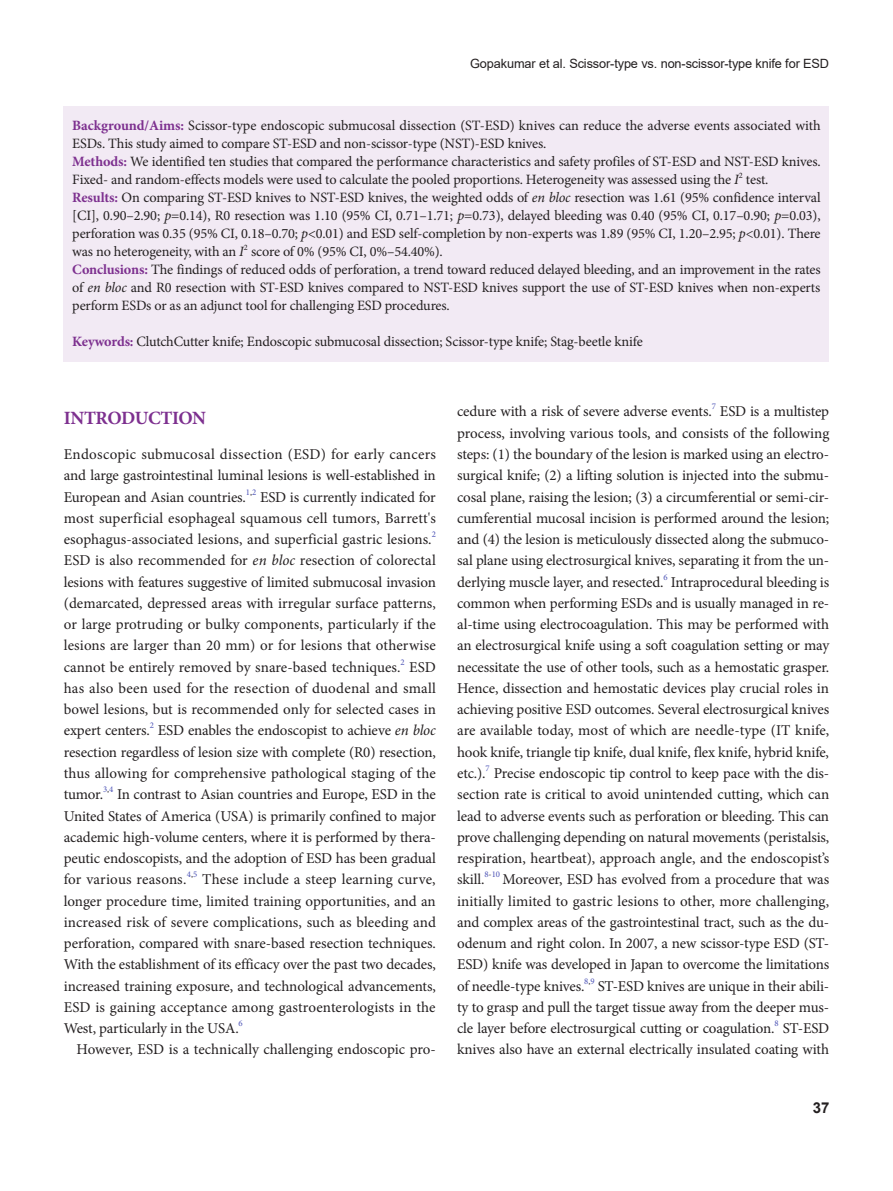
<style>
.page{position:relative;width:893px;height:1191px;background:#fff}
.page>*{position:absolute;margin:0;border:0;box-sizing:border-box;transform-origin:0 0}
.body-title{font:700 18.75px "Minion Pro";letter-spacing:-.02em;color:#7d308f}
.body{font:15px/21.3px "Minion Pro";letter-spacing:-.005em;color:#231f20;text-align:justify}
.t1{font:700 15px "Arial";color:#231f20}
.abstract{font:14.25px/18px "Minion Pro";letter-spacing:-.01em;color:#231f20}
.t2{font:12.75px "Arial";letter-spacing:-.01em;color:#231f20}
.body-2{font:8.7px "Minion Pro";color:#4a51b5}
.abstract-2{font:8.25px "Minion Pro";color:#231f20}
.s1{font-weight:700;color:#7d308f}
.s2{font-style:italic}
.s3{color:#231f20}
</style>
<div class="page">
<div style="left:64px;top:106px;width:765px;height:256px;background:#f2eaf4"></div>
<p class="t2" style="left:470px;top:54px;width:361px">Gopakumar et al. Scissor-type vs. non-scissor-type knife for ESD</p>
<p class="abstract" style="left:72px;top:117px;width:750px"><span class="s1">Background/Aims:</span> Scissor-type endoscopic submucosal dissection (ST-ESD) knives can reduce the adverse events associated with<br>ESDs. This study aimed to compare ST-ESD and non-scissor-type (NST)-ESD knives.</p>
<p class="abstract" style="left:72px;top:153px;width:750px"><span class="s1">Methods:</span> We identified ten studies that compared the performance characteristics and safety profiles of ST-ESD and NST-ESD knives.<br>Fixed- and random-effects models were used to calculate the pooled proportions. Heterogeneity was assessed using the <span class="s2">I</span></p>
<p class="abstract-2" style="left:739px;top:169px;width:5px">2</p>
<p class="abstract" style="left:746px;top:171px;width:24px">test.</p>
<p class="abstract" style="left:72px;top:189px;width:750px;text-align:justify"><span class="s1">Results:</span> On comparing ST-ESD knives to NST-ESD knives, the weighted odds of <span class="s2">en bloc</span> resection was 1.61 (95% confidence interval [CI], 0.90–2.90; <span class="s2">p</span>=0.14), R0 resection was 1.10 (95% CI, 0.71–1.71; <span class="s2">p</span>=0.73), delayed bleeding was 0.40 (95% CI, 0.17–0.90; <span class="s2">p</span>=0.03), perforation was 0.35 (95% CI, 0.18–0.70; <span class="s2">p</span>&lt;0.01) and ESD self-completion by non-experts was 1.89 (95% CI, 1.20–2.95; <span class="s2">p</span>&lt;0.01). There was no heterogeneity, with an <span class="s2">I</span></p>
<p class="abstract-2" style="left:244px;top:241px;width:5px">2</p>
<p class="abstract" style="left:251px;top:243px;width:193px">score of 0% (95% CI, 0%–54.40%).</p>
<p class="abstract" style="left:72px;top:261px;width:750px;text-align:justify"><span class="s1">Conclusions:</span> The findings of reduced odds of perforation, a trend toward reduced delayed bleeding, and an improvement in the rates of <span class="s2">en bloc</span> and R0 resection with ST-ESD knives compared to NST-ESD knives support the use of ST-ESD knives when non-experts perform ESDs or as an adjunct tool for challenging ESD procedures.</p>
<p class="abstract" style="left:72px;top:333px;width:572px"><span class="s1">Keywords:</span> ClutchCutter knife; Endoscopic submucosal dissection; Scissor-type knife; Stag-beetle knife</p>
<p class="body-title" style="left:64px;top:404px;width:144px">INTRODUCTION</p>
<p class="body" style="left:64px;top:443px;width:374px">Endoscopic submucosal dissection (ESD) for early cancers and large gastrointestinal luminal lesions is well-established in European and Asian countries.</p>
<p class="body-2" style="left:246px;top:486px;width:12px">1<span class="s3">,</span>2</p>
<p class="body" style="left:64px;top:486px;width:374px;text-indent:196px">ESD is currently indicated for most superficial esophageal squamous cell tumors, Barrett's esophagus-associated lesions, and superficial gastric lesions.</p>
<p class="body-2" style="left:432px;top:528px;width:6px">2</p>
<p class="body" style="left:64px;top:550px;width:374px">ESD is also recommended for <span class="s2">en bloc</span> resection of colorectal lesions with features suggestive of limited submucosal invasion (demarcated, depressed areas with irregular surface patterns, or large protruding or bulky components, particularly if the lesions are larger than 20 mm) or for lesions that otherwise cannot be entirely removed by snare-based techniques.</p>
<p class="body-2" style="left:400px;top:656px;width:6px">2</p>
<p class="body" style="left:64px;top:656px;width:374px;text-indent:345px">ESD has also been used for the resection of duodenal and small bowel lesions, but is recommended only for selected cases in expert centers.</p>
<p class="body-2" style="left:150px;top:720px;width:6px">2</p>
<p class="body" style="left:64px;top:720px;width:374px;text-indent:94px">ESD enables the endoscopist to achieve <span class="s2">en bloc </span>resection regardless of lesion size with complete (R0) resection, thus allowing for comprehensive pathological staging of the tumor.</p>
<p class="body-2" style="left:103px;top:783px;width:12px">3<span class="s3">,</span>4</p>
<p class="body" style="left:64px;top:784px;width:374px;text-indent:53px">In contrast to Asian countries and Europe, ESD in the United States of America (USA) is primarily confined to major academic high-volume centers, where it is performed by thera&shy;peutic endoscopists, and the adoption of ESD has been gradual for various reasons.</p>
<p class="body-2" style="left:187px;top:868px;width:12px">4<span class="s3">,</span>5</p>
<p class="body" style="left:64px;top:869px;width:374px;text-indent:138px">These include a steep learning curve, longer procedure time, limited training opportunities, and an increased risk of severe complications, such as bleeding and perforation, compared with snare-based resection techniques.<br>With the establishment of its efficacy over the past two decades, increased training exposure, and technological advancements, ESD is gaining acceptance among gastroenterologists in the West, particularly in the USA.</p>
<p class="body-2" style="left:239px;top:1017px;width:6px">6</p>
<p class="body" style="left:77px;top:1039px;width:361px">However, ESD is a technically challenging endoscopic pro-</p>
<p class="body" style="left:457px;top:401px;width:256px">cedure with a risk of severe adverse events.</p>
<p class="body-2" style="left:712px;top:401px;width:6px">7</p>
<p class="body" style="left:457px;top:401px;width:374px;text-indent:263px">ESD is a multistep process, involving various tools, and consists of the following steps: (1) the boundary of the lesion is marked using an electro&shy;surgical knife; (2) a lifting solution is injected into the submu&shy;cosal plane, raising the lesion; (3) a circumferential or semi-cir&shy;cumferential mucosal incision is performed around the lesion; and (4) the lesion is meticulously dissected along the submuco&shy;sal plane using electrosurgical knives, separating it from the un&shy;derlying muscle layer, and resected.</p>
<p class="body-2" style="left:663px;top:571px;width:6px">6</p>
<p class="body" style="left:457px;top:571px;width:374px;text-indent:214px">Intraprocedural bleeding is common when performing ESDs and is usually managed in re&shy;al-time using electrocoagulation. This may be performed with an electrosurgical knife using a soft coagulation setting or may necessitate the use of other tools, such as a hemostatic grasper.<br>Hence, dissection and hemostatic devices play crucial roles in achieving positive ESD outcomes. Several electrosurgical knives are available today, most of which are needle-type (IT knife, hook knife, triangle tip knife, dual knife, flex knife, hybrid knife, etc.).</p>
<p class="body-2" style="left:485px;top:762px;width:6px">7</p>
<p class="body" style="left:457px;top:762px;width:374px;text-indent:37px">Precise endoscopic tip control to keep pace with the dis&shy;section rate is critical to avoid unintended cutting, which can lead to adverse events such as perforation or bleeding. This can prove challenging depending on natural movements (peristalsis, respiration, heartbeat), approach angle, and the endoscopist’s skill.</p>
<p class="body-2" style="left:484px;top:868px;width:17px">8<span class="s3">-</span>10</p>
<p class="body" style="left:457px;top:869px;width:374px;text-indent:45px">Moreover, ESD has evolved from a procedure that was initially limited to gastric lesions to other, more challenging, and complex areas of the gastrointestinal tract, such as the du&shy;odenum and right colon. In 2007, a new scissor-type ESD (ST-ESD) knife was developed in Japan to overcome the limitations of needle-type knives.</p>
<p class="body-2" style="left:584px;top:975px;width:12px">8<span class="s3">,</span>9</p>
<p class="body" style="left:457px;top:975px;width:374px;text-indent:141px">ST-ESD knives are unique in their abili&shy;ty to grasp and pull the target tissue away from the deeper mus&shy;cle layer before electrosurgical cutting or coagulation.</p>
<p class="body-2" style="left:774px;top:1017px;width:6px">8</p>
<p class="body" style="left:457px;top:1017px;width:374px;text-align:right">ST-ESD<br>knives also have an external electrically insulated coating with</p>
<p class="t1" style="left:813px;top:1096px;width:18px">37</p>
</div>
